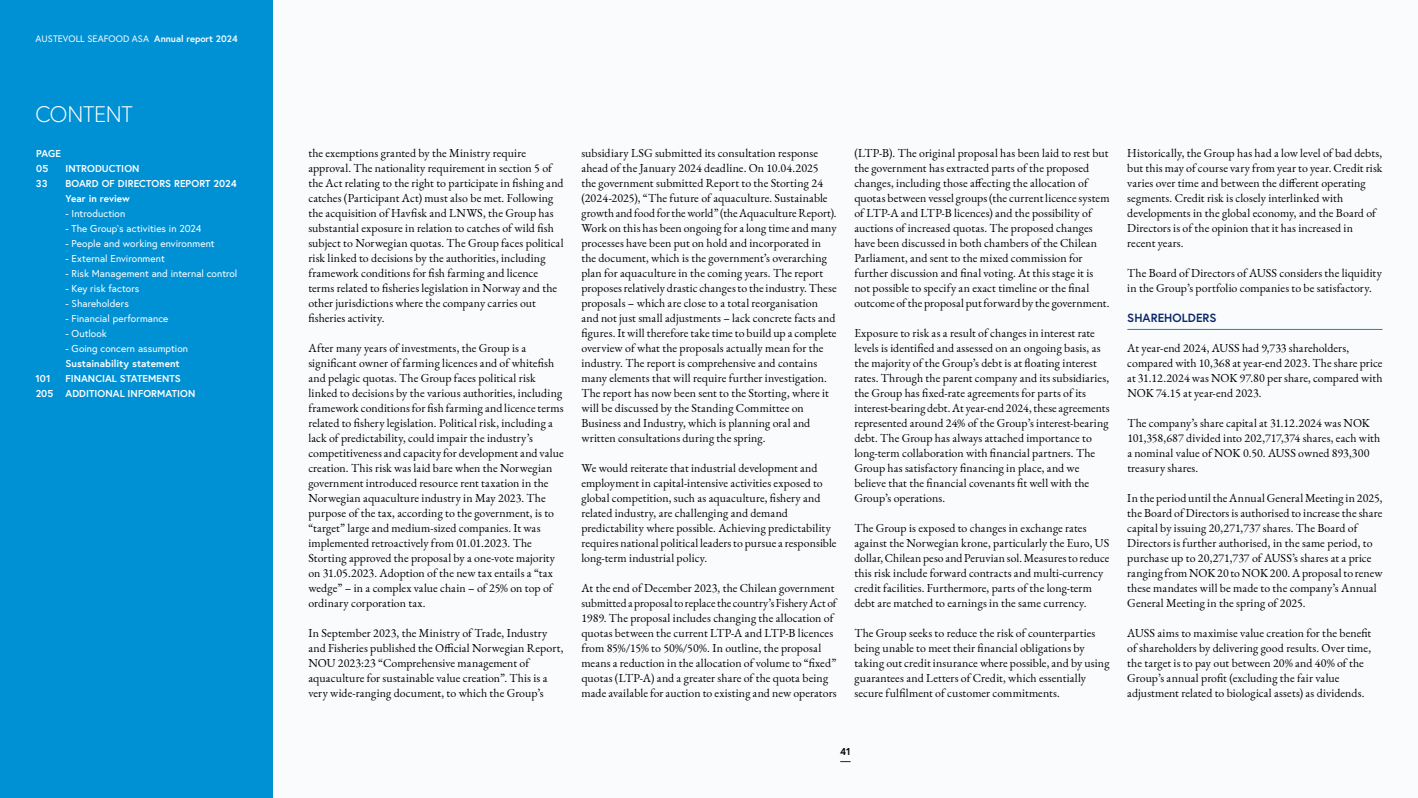
<style>
.page{position:relative;width:1418px;height:798px;background:#fff}
.page>*{position:absolute;margin:0;border:0;box-sizing:border-box;transform-origin:0 0}
.t1{font:300 22.5px "Europa";letter-spacing:-.01em;color:#fff}
.t2{font:11.88px/15px "EB Garamond";letter-spacing:.005em;color:#000}
.t3{font:700 11.88px "Europa";letter-spacing:.005em;color:#0a276a}
.t4{font:10px "Europa";letter-spacing:.005em;color:#fff}
.t5{font:700 10px/15px "Europa";letter-spacing:.01em;color:#fff}
.t6{font:700 10px "Europa";color:#000}
.t7{font:9.38px "Europa";color:#fafbfc}
.s1{font-weight:700}
</style>
<div class="page">
<div style="left:266px;top:0;width:1151px;height:797px;background:#fafbfc"></div>
<div style="left:0;top:0;width:273px;height:797px;background:#0091d5"></div>
<hr style="left:1127px;top:329px;width:255px;height:1px;background:#0091d5">
<p class="t7" style="left:36px;top:33px;width:203px">AUSTEVOLL SEAFOOD ASA <span class="s1">Annual report 2024</span></p>
<h1 class="t1" style="left:35px;top:101px;width:99px">CONTENT</h1>
<p class="t5" style="left:36px;top:145px;width:26px">PAGE<br>05</p>
<p class="t5" style="left:65px;top:160px;width:76px">INTRODUCTION</p>
<p class="t5" style="left:36px;top:175px;width:13px">33</p>
<p class="t5" style="left:65px;top:175px;width:173px">BOARD OF DIRECTORS REPORT 2024<br>Year in review</p>
<p class="t4" style="left:65px;top:207px;width:61px">- Introduction</p>
<p class="t4" style="left:65px;top:222px;width:137px">- The Group`s activities in 2024</p>
<p class="t4" style="left:65px;top:237px;width:151px">- People and working environment</p>
<p class="t4" style="left:65px;top:252px;width:101px">- External Environment</p>
<p class="t4" style="left:65px;top:267px;width:173px">- Risk Management and internal control</p>
<p class="t4" style="left:65px;top:282px;width:75px">- Key risk factors</p>
<p class="t4" style="left:65px;top:297px;width:65px">- Shareholders</p>
<p class="t4" style="left:65px;top:312px;width:104px">- Financial performance</p>
<p class="t4" style="left:65px;top:327px;width:43px">- Outlook</p>
<p class="t4" style="left:65px;top:342px;width:124px">- Going concern assumption</p>
<p class="t5" style="left:65px;top:355px;width:116px">Sustainability statement</p>
<p class="t5" style="left:36px;top:370px;width:17px">101</p>
<p class="t5" style="left:36px;top:370px;width:161px;text-indent:30px">FINANCIAL STATEMENTS<br>205 ADDITIONAL INFORMATION</p>
<p class="t2" style="left:308px;top:145px;width:257px">the exemptions granted by the Ministry require approval. The nationality requirement in section 5 of the Act relating to the right to participate in fishing and catches (Participant Act) must also be met. Following the acquisition of Havfisk and LNWS, the Group has substantial exposure in relation to catches of wild fish subject to Norwegian quotas. The Group faces political risk linked to decisions by the authorities, including framework conditions for fish farming and licence terms related to fisheries legislation in Norway and the other jurisdictions where the company carries out fisheries activity.</p>
<p class="t2" style="left:308px;top:340px;width:257px">After many years of investments, the Group is a significant owner of farming licences and of whitefish and pelagic quotas. The Group faces political risk linked to decisions by the various authorities, including framework conditions for fish farming and licenceterms related to fishery legislation. Political risk, including a lack of predictability, could impair the industry’s competitiveness and capacity for development and value creation. This risk was laid bare when the Norwegian government introduced resource rent taxation in the Norwegian aquaculture industry in May 2023. The purpose of the tax, according to the government, is to “target” large and medium-sized companies. It was implemented retroactively from 01.01.2023. The Storting approved the proposal by a one-vote majority on 31.05.2023. Adoption of the new tax entails a “tax wedge” – in a complex value chain – of 25% on top of ordinary corporation tax.</p>
<p class="t2" style="left:308px;top:625px;width:256px">In September 2023, the Ministry of Trade, Industry and Fisheries published the Official Norwegian Report, NOU 2023:23 “Comprehensive management of aquaculture for sustainable value creation”. This is a very wide-ranging document, to which the Group’s</p>
<p class="t2" style="left:581px;top:145px;width:257px">subsidiary LSG submitted its consultation response ahead of the January 2024 deadline. On 10.04.2025<br>the government submitted Report to the Storting 24 (2024-2025), “The future of aquaculture. Sustainable growth and food for the world” (the Aquaculture Report).<br>Work on this has been ongoing for a long time and many processes have been put on hold and incorporated in the document, which is the government’s overarching plan for aquaculture in the coming years. The report proposes relatively drastic changes to the industry. These proposals – which are close to a total reorganisation and not just small adjustments – lack concrete facts and figures.Itwill thereforetaketimeto build up a complete overview of what the proposals actually mean for the industry. The report is comprehensive and contains many elements that will require further investigation.<br>The report has now been sent to the Storting, where it will be discussed by the Standing Committee on Business and Industry, which is planning oral and written consultations during the spring.</p>
<p class="t2" style="left:581px;top:460px;width:257px">We would reiterate that industrial development and employment in capital-intensive activities exposed to global competition, such as aquaculture, fishery and related industry, are challenging and demand predictability where possible. Achieving predictability requires national political leaders to pursue a responsible long-term industrial policy.</p>
<p class="t2" style="left:581px;top:580px;width:257px">At the end of December 2023, the Chilean government submitted a proposal to replace the country’s Fishery Act of 1989. The proposal includes changing the allocation of quotas between the current LTP-A and LTP-B licences from 85%/15% to 50%/50%. In outline, the proposal means a reduction in the allocation of volume to “fixed” quotas (LTP-A) and a greater share of the quota being made available for auction to existing and new operators</p>
<p class="t2" style="left:854px;top:145px;width:257px">(LTP-B). The original proposal has been laid to rest but the government has extracted parts of the proposed changes, including those affecting the allocation of quotas between vessel groups (the current licence system of LTP-A and LTP-B licences) and the possibility of auctions of increased quotas. The proposed changes have been discussed in both chambers of the Chilean Parliament, and sent to the mixed commission for further discussion and final voting. At this stage it is not possible to specify an exact timeline or the final outcome of the proposal put forward by the government.</p>
<p class="t2" style="left:854px;top:325px;width:257px">Exposure to risk as a result of changes in interest rate levels is identified and assessed on an ongoing basis, as the majority of the Group’s debt is at floating interest rates. Through the parent company and its subsidiaries, the Group has fixed-rate agreements for parts of its interest-bearing debt.At year-end 2024,theseagreements represented around 24% of the Group’s interest-bearing debt. The Group has always attached importance to long-term collaboration with financial partners. The Group has satisfactory financing in place, and we believe that the financial covenants fit well with the Group’s operations.</p>
<p class="t2" style="left:854px;top:520px;width:257px">The Group is exposed to changes in exchange rates against the Norwegian krone, particularly the Euro, US dollar, Chilean peso and Peruvian sol. Measures to reduce this risk include forward contracts and multi-currency credit facilities. Furthermore, parts of the long-term debt are matched to earnings in the same currency.</p>
<p class="t2" style="left:854px;top:625px;width:257px">The Group seeks to reduce the risk of counterparties being unable to meet their financial obligations by taking out credit insurance where possible, and by using guarantees and Letters of Credit, which essentially secure fulfilment of customer commitments.</p>
<p class="t2" style="left:1127px;top:145px;width:257px">Historically, the Group has had a low level of bad debts, but this may of course vary from year to year. Credit risk varies over time and between the different operating segments. Credit risk is closely interlinked with developments in the global economy, and the Board of Directors is of the opinion that it has increased in recent years.</p>
<p class="t2" style="left:1127px;top:265px;width:256px">The Board of Directors of AUSS considers the liquidity in the Group’s portfolio companies to be satisfactory.</p>
<p class="t3" style="left:1127px;top:310px;width:91px">SHAREHOLDERS</p>
<p class="t2" style="left:1127px;top:340px;width:257px">At year-end 2024, AUSS had 9,733 shareholders, compared with 10,368 at year-end 2023. The share price at 31.12.2024 was NOK 97.80 per share, compared with NOK 74.15 at year-end 2023.</p>
<p class="t2" style="left:1127px;top:415px;width:254px">The company’s share capital at 31.12.2024 was NOK 101,358,687 divided into 202,717,374 shares, each with a nominal value of NOK 0.50. AUSS owned 893,300 treasury shares.</p>
<p class="t2" style="left:1127px;top:490px;width:257px">In the period untiltheAnnual GeneralMeeting in 2025, the Board of Directors is authorised to increase the share capital by issuing 20,271,737 shares. The Board of Directors is further authorised, in the same period, to purchase up to 20,271,737 of AUSS’s shares at a price ranging from NOK 20 to NOK 200. A proposal to renew these mandates will be made to the company’s Annual General Meeting in the spring of 2025.</p>
<p class="t2" style="left:1127px;top:625px;width:245px">AUSS aims to maximise value creation for the benefit of shareholders by delivering good results. Over time, the target is to pay out between 20% and 40% of the Group’s annual profit (excluding the fair value adjustment related to biological assets) as dividends.</p>
<p class="t6" style="left:840px;top:745px;width:12px">41</p>
</div>
